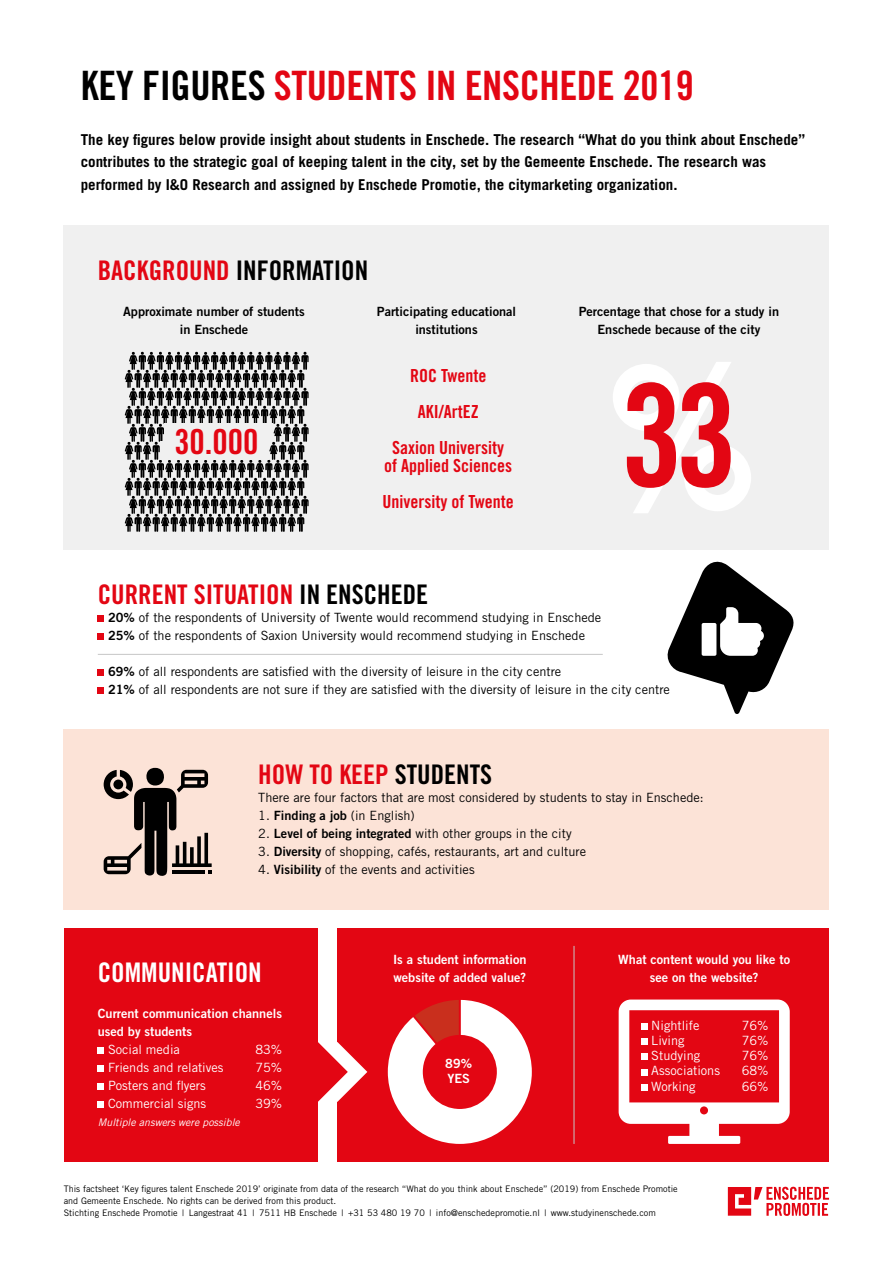
<style>
.page{position:relative;width:893px;height:1263px;background:#fff}
.page>*{position:absolute;margin:0;border:0;box-sizing:border-box;transform-origin:0 0}
.t1{font:142.35px "Trade Gothic LT Std Bd Cn 20";color:#e30613}
.t2{font:40.5px "Trade Gothic LT Std Bd Cn 20";letter-spacing:-.01em;color:#e30613}
.t3{font:34.5px "Trade Gothic LT Std Bd Cn 20";color:#e30613}
.t4{font:27px "Trade Gothic LT Std Bd Cn 20";color:#e30613}
.t5{font:27px "Trade Gothic LT Std Bd Cn 20";color:#000}
.t6{font:27px "Trade Gothic LT Std Bd Cn 20";color:#fff}
.t7{font:18px/36px "Trade Gothic LT Std Bd Cn 20";color:#e30613;text-align:center}
.t8{font:700 15px/22.5px "Trade Gothic LT Std";color:#000}
.t9{font:12.75px/18px "Trade Gothic LT Std";color:#000}
.t10{font:12.75px/18px "Trade Gothic LT Std Bd 2";color:#fff}
.t11{font:12.75px "Trade Gothic LT Std";color:#fff}
.t12{font:12.75px/18px "Trade Gothic LT Std Bd 2";color:#000;text-align:center}
.t13{font:italic 10.5px "Trade Gothic LT Std";color:#fff}
.t14{font:9px/12px "Trade Gothic LT Std";color:#000}
.s1{color:#000}
.s2{color:#e30613}
.s3{font-family:"Trade Gothic LT Std Bd 2"}
</style>
<div class="page">
<div style="left:338px;top:928px;width:491px;height:234px;background:#e30613"></div>
<div style="left:64px;top:730px;width:765px;height:180px;background:#fce3d7"></div>
<div style="left:64px;top:226px;width:765px;height:324px;background:#f0f0f0"></div>
<div style="left:64px;top:928px;width:254px;height:233px;background:#e30613"></div>
<svg style="left:318px;top:1042px;width:49px;height:60px"></svg>
<div style="left:98px;top:1047px;width:6px;height:7px;background:#fff"></div>
<div style="left:98px;top:1065px;width:6px;height:7px;background:#fff"></div>
<div style="left:98px;top:1083px;width:6px;height:7px;background:#fff"></div>
<div style="left:98px;top:1101px;width:6px;height:7px;background:#fff"></div>
<svg style="left:728px;top:1187px;width:101px;height:29px"></svg>
<hr style="left:574px;top:946px;width:1px;height:198px;background:#c6c6c6">
<div style="left:98px;top:615px;width:6px;height:7px;background:#e30613"></div>
<div style="left:98px;top:633px;width:6px;height:7px;background:#e30613"></div>
<div style="left:98px;top:669px;width:6px;height:7px;background:#e30613"></div>
<div style="left:98px;top:687px;width:6px;height:7px;background:#e30613"></div>
<hr style="left:98px;top:654px;width:505px;height:1px;background:#c6c6c6">
<svg style="left:667px;top:561px;width:127px;height:153px"></svg>
<svg style="left:125px;top:352px;width:184px;height:180px"></svg>
<svg style="left:104px;top:768px;width:108px;height:108px"></svg>
<div style="left:164px;top:424px;width:109px;height:18px;background:#f0f0f0"></div>
<div style="left:161px;top:442px;width:108px;height:18px;background:#f0f0f0"></div>
<svg style="left:613px;top:362px;width:138px;height:151px"></svg>
<svg style="left:388px;top:1000px;width:144px;height:144px"></svg>
<svg style="left:619px;top:999px;width:171px;height:145px"></svg>
<h2 class="t2" style="left:81px;top:61px;width:614px"><span class="s1">KEY FIGURES</span> STUDENTS IN ENSCHEDE 2019</h2>
<p class="t8" style="left:81px;top:128px;width:726px">The key figures below provide insight about students in Enschede. The research “What do you think about Enschede” contributes to the strategic goal of keeping talent in the city, set by the Gemeente Enschede. The research was performed by I&amp;O Research and assigned by Enschede Promotie, the citymarketing organization.</p>
<h3 class="t5" style="left:98px;top:254px;width:272px"><span class="s2">BACKGROUND</span> INFORMATION</h3>
<p class="t12" style="left:123px;top:302px;width:183px">Approximate number of students in Enschede</p>
<p class="t12" style="left:377px;top:302px;width:141px">Participating educational institutions</p>
<p class="t12" style="left:579px;top:302px;width:202px">Percentage that chose for a study in<br>Enschede because of the city</p>
<h3 class="t7" style="left:392px;top:358px;width:113px">ROC Twente<br>AKI/ArtEZ<br>Saxion University</h3>
<h3 class="t7" style="left:383px;top:448px;width:133px;text-align:left">of Applied Sciences<br>University of Twente</h3>
<h1 class="t1" style="left:620px;top:349px;width:119px">33</h1>
<h3 class="t3" style="left:174px;top:421px;width:86px">30.000</h3>
<h3 class="t4" style="left:98px;top:578px;width:332px">CURRENT SITUATION <span class="s1">IN ENSCHEDE</span></h3>
<p class="t9" style="left:108px;top:608px;width:495px"><span class="s3">20%</span> of the respondents of University of Twente would recommend studying in Enschede<br><span class="s3">25%</span> of the respondents of Saxion University would recommend studying in Enschede</p>
<p class="t9" style="left:108px;top:662px;width:563px"><span class="s3">69%</span> of all respondents are satisfied with the diversity of leisure in the city centre<br><span class="s3">21%</span> of all respondents are not sure if they are satisfied with the diversity of leisure in the city centre</p>
<h3 class="t4" style="left:258px;top:758px;width:235px">HOW TO KEEP <span class="s1">STUDENTS</span></h3>
<p class="t9" style="left:258px;top:788px;width:447px">There are four factors that are most considered by students to stay in Enschede:</p>
<p class="t9" style="left:258px;top:806px;width:158px">1. <span class="s3">Finding a job</span> (in English)</p>
<p class="t9" style="left:258px;top:824px;width:315px">2. <span class="s3">Level of being integrated</span> with other groups in the city</p>
<p class="t9" style="left:258px;top:842px;width:329px">3. <span class="s3">Diversity</span> of shopping, cafés, restaurants, art and culture</p>
<p class="t9" style="left:258px;top:860px;width:218px">4. <span class="s3">Visibility</span> of the events and activities</p>
<h3 class="t6" style="left:98px;top:956px;width:165px">COMMUNICATION</h3>
<p class="t10" style="left:98px;top:1004px;width:186px">Current communication channels used by students</p>
<p class="t11" style="left:108px;top:1042px;width:73px">Social media</p>
<p class="t11" style="left:255px;top:1042px;width:28px">83%</p>
<p class="t11" style="left:108px;top:1060px;width:117px">Friends and relatives</p>
<p class="t11" style="left:255px;top:1060px;width:28px">75%</p>
<p class="t11" style="left:108px;top:1078px;width:99px">Posters and flyers</p>
<p class="t11" style="left:255px;top:1078px;width:28px">46%</p>
<p class="t11" style="left:108px;top:1096px;width:100px">Commercial signs</p>
<p class="t11" style="left:255px;top:1096px;width:28px">39%</p>
<p class="t13" style="left:98px;top:1116px;width:144px">Multiple answers were possible</p>
<p class="t10" style="left:393px;top:950px;width:135px">Is a student information website of added value?</p>
<p class="t10" style="left:445px;top:1055px;width:28px;line-height:15.3px">89%<br>YES</p>
<p class="t10" style="left:618px;top:950px;width:173px;text-align:center">What content would you like to see on the website?</p>
<p class="t11" style="left:651px;top:1017px;width:50px">Nightlife</p>
<p class="t11" style="left:742px;top:1017px;width:28px">76%</p>
<p class="t11" style="left:651px;top:1032px;width:35px">Living</p>
<p class="t11" style="left:742px;top:1032px;width:28px">76%</p>
<p class="t11" style="left:651px;top:1048px;width:50px">Studying</p>
<p class="t11" style="left:742px;top:1048px;width:28px">76%</p>
<p class="t11" style="left:651px;top:1063px;width:70px">Associations</p>
<p class="t11" style="left:742px;top:1063px;width:28px">68%</p>
<p class="t11" style="left:651px;top:1078px;width:46px">Working</p>
<p class="t11" style="left:742px;top:1078px;width:28px">66%</p>
<p class="t14" style="left:64px;top:1182px;width:615px">This factsheet ‘Key figures talent Enschede 2019’ originate from data of the research “What do you think about Enschede” (2019) from Enschede Promotie and Gemeente Enschede. No rights can be derived from this product.<br>Stichting Enschede Promotie | Langestraat 41 | 7511 HB Enschede | +31 53 480 19 70 | info@enschedepromotie.nl | www.studyinenschede.com</p>
</div>
